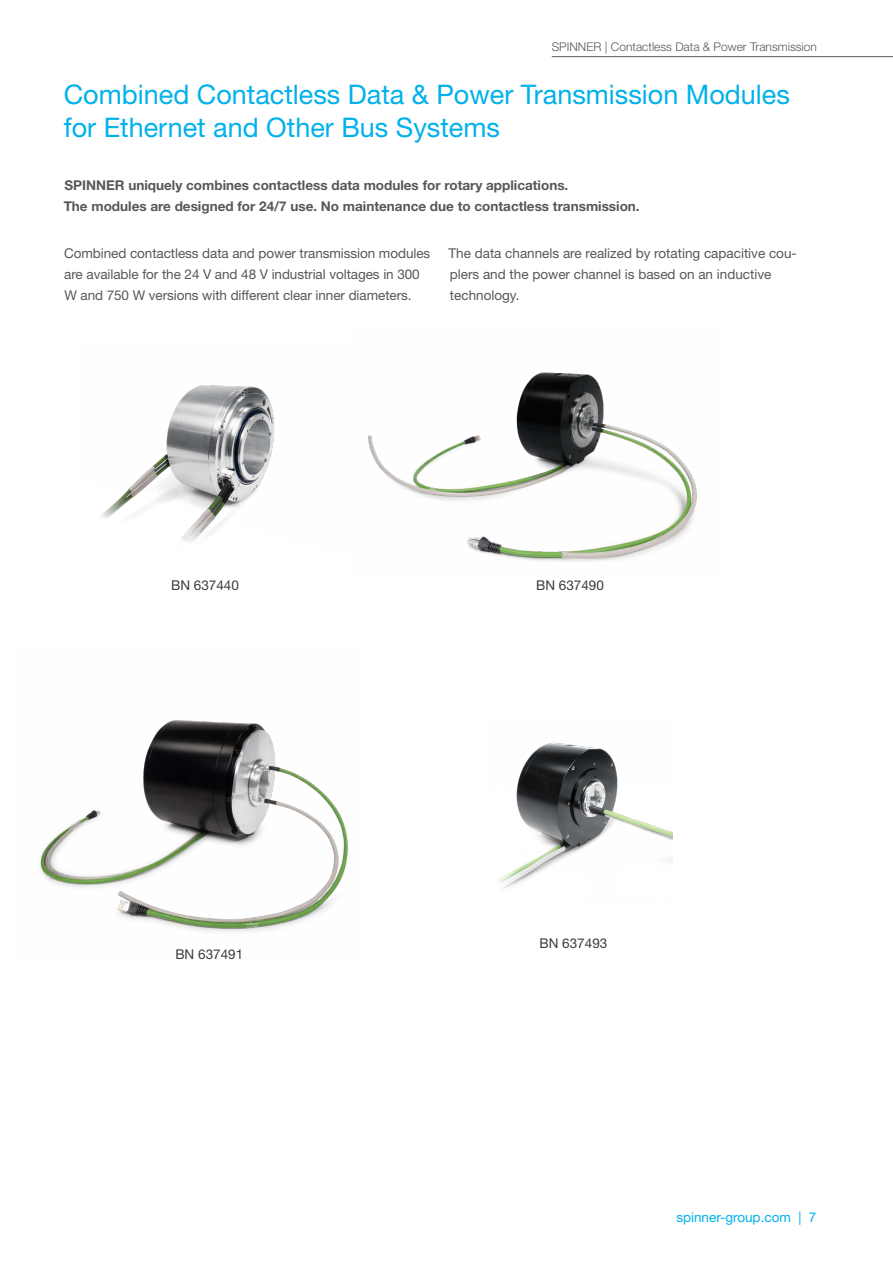
<style>
.page{position:relative;width:893px;height:1263px;background:#fff}
.page>*{position:absolute;margin:0;border:0;box-sizing:border-box;transform-origin:0 0}
.t1{font:27px/32.4px "Helvetica Neue LT Std";color:#00b1eb}
.t2{font:13.5px/21px "Helvetica Neue LT Std";letter-spacing:-.005em;color:#575756}
.t3{font:700 13.5px/21px "Helvetica Neue LT Std";color:#575756}
.t4{font:13.5px "Helvetica Neue LT Std";color:#3c3c3b}
.t5{font:13.5px "Helvetica Neue LT Std";color:#00b1eb}
.t6{font:300 12px "Helvetica Neue LT Std";color:#575756}
</style>
<div class="page">
<hr style="left:552px;top:56px;width:341px;height:1px;background:#575756">
<img style="left:100px;top:385px;width:175px;height:157px">
<img style="left:367px;top:372px;width:330px;height:190px">
<img style="left:40px;top:720px;width:308px;height:212px">
<img style="left:498px;top:743px;width:175px;height:146px">
<p class="t6" style="left:552px;top:39px;width:267px">SPINNER | Contactless Data &amp; Power Transmission</p>
<h1 class="t1" style="left:64px;top:78px;width:728px">Combined Contactless Data &amp; Power Transmission Modules for Ethernet and Other Bus Systems</h1>
<p class="t3" style="left:64px;top:175px;width:577px">SPINNER uniquely combines contactless data modules for rotary applications.<br>The modules are designed for 24/7 use. No maintenance due to contactless transmission.</p>
<p class="t2" style="left:64px;top:243px;width:368px">Combined contactless data and power transmission modules are available for the 24 V and 48 V industrial voltages in 300<br>W and 750 W versions with different clear inner diameters.</p>
<p class="t2" style="left:448px;top:243px;width:350px">The data channels are realized by rotating capacitive cou&shy;plers and the power channel is based on an inductive technology.</p>
<p class="t4" style="left:171px;top:577px;width:69px">BN 637440</p>
<p class="t4" style="left:536px;top:577px;width:69px">BN 637490</p>
<p class="t4" style="left:175px;top:946px;width:69px">BN 637491</p>
<p class="t4" style="left:540px;top:935px;width:69px">BN 637493</p>
<p class="t5" style="left:676px;top:1209px;width:142px">spinner-group.com | 7</p>
</div>
